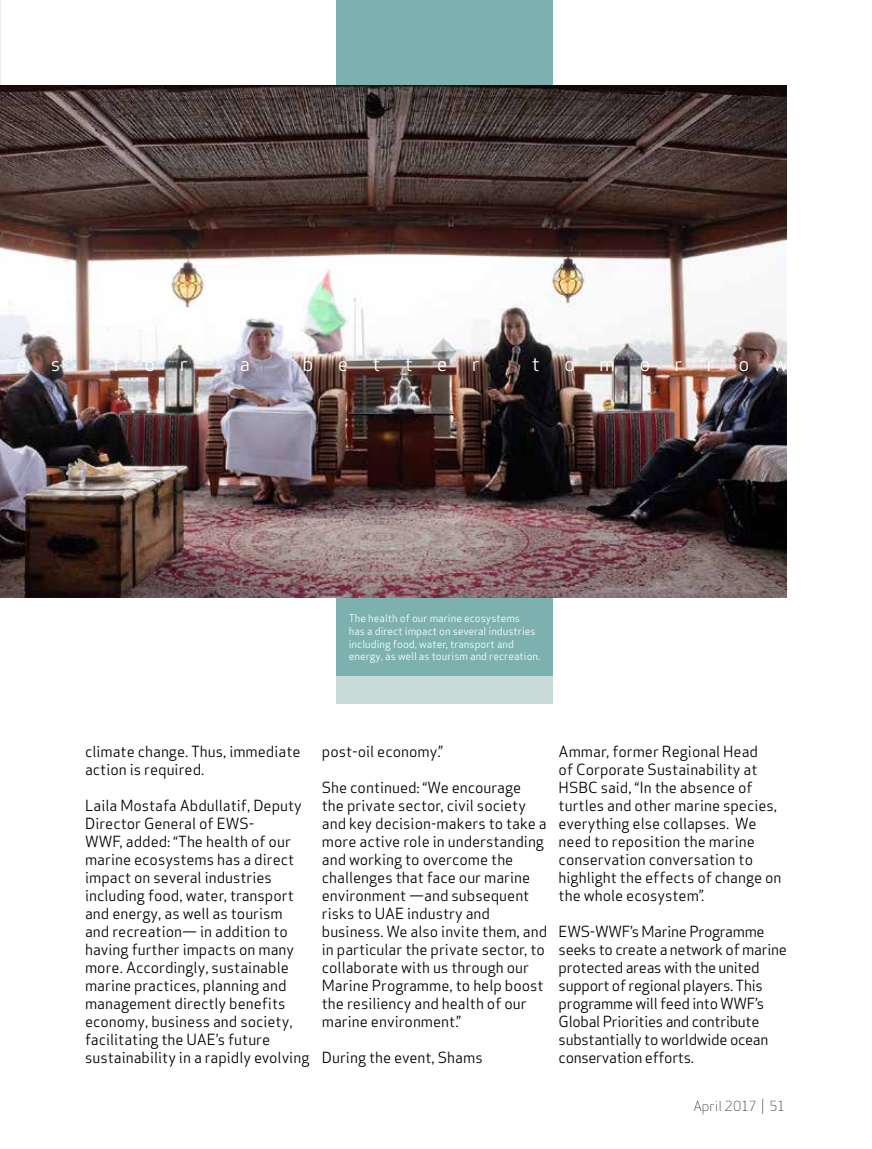
<style>
.page{position:relative;width:872px;height:1149px;background:#fff}
.page>*{position:absolute;margin:0;border:0;box-sizing:border-box;transform-origin:0 0}
.t1{font:19.5px "Apex New";color:#fff}
.t2{font:15px/18px "Apex Sans";color:#000}
.t3{font:15px/18px "Apex Sans";letter-spacing:-.02em;color:#000}
.t4{font:300 13.5px "Apex Sans";color:#000}
.t5{font:10.5px/12.6px "Apex Sans";color:#fff}
.s1{font-size:14.85px}
</style>
<div class="page">
<img style="left:0;top:0;width:1px;height:597px">
<div style="left:337px;top:0;width:216px;height:676px;background:#7cb1af"></div>
<img style="left:0;top:85px;width:787px;height:512px">
<div style="left:337px;top:676px;width:216px;height:28px;background:#c8dbd9"></div>
<h1 class="t1" style="left:16px;top:351px;width:11px">e</h1>
<h1 class="t1" style="left:51px;top:351px;width:10px">s</h1>
<h1 class="t1" style="left:113px;top:351px;width:9px">f</h1>
<h1 class="t1" style="left:145px;top:351px;width:12px">o</h1>
<h1 class="t1" style="left:180px;top:351px;width:9px">r</h1>
<h1 class="t1" style="left:240px;top:351px;width:11px">a</h1>
<h1 class="t1" style="left:303px;top:351px;width:12px">b</h1>
<h1 class="t1" style="left:338px;top:351px;width:11px">e</h1>
<h1 class="t1" style="left:373px;top:351px;width:9px">t</h1>
<h1 class="t1" style="left:405px;top:351px;width:9px">t</h1>
<h1 class="t1" style="left:437px;top:351px;width:11px">e</h1>
<h1 class="t1" style="left:472px;top:351px;width:9px">r</h1>
<h1 class="t1" style="left:532px;top:351px;width:9px">t</h1>
<h1 class="t1" style="left:564px;top:351px;width:12px">o</h1>
<h1 class="t1" style="left:599px;top:351px;width:17px">m</h1>
<h1 class="t1" style="left:639px;top:351px;width:12px">o</h1>
<h1 class="t1" style="left:675px;top:351px;width:9px">r</h1>
<h1 class="t1" style="left:707px;top:351px;width:9px">r</h1>
<h1 class="t1" style="left:739px;top:351px;width:12px">o</h1>
<h1 class="t1" style="left:774px;top:351px;width:15px">w</h1>
<p class="t5" style="left:349px;top:611px;width:193px">The health of our marine ecosystems<br>has a direct impact on several industries including food, water, transport and energy, as well as tourism and recreation.</p>
<p class="t2" style="left:85px;top:741px;width:217px">climate change. Thus, immediate action is required.</p>
<p class="t2" style="left:85px;top:795px;width:226px">Laila Mostafa Abdullatif, Deputy<br>Director General of EWS-<br>WWF, added: “The health of our marine ecosystems has a direct impact on several industries including food, water, transport and energy, as well as tourism and recreation— in addition to having further impacts on many more. Accordingly, sustainable marine practices, planning and management directly benefits economy, business and society, facilitating the UAE’s future sustainability in a rapidly evolving</p>
<p class="t2" style="left:322px;top:741px;width:123px">post-oil economy.”</p>
<p class="t2" style="left:322px;top:777px;width:227px">She continued: “We encourage<br>the private sector, civil society and key decision-makers to take a more active role in understanding and working to overcome the challenges that face our marine environment —and subsequent risks to UAE industry and business. We also invite them, and in particular the private sector, to collaborate with us through our<br>Marine Programme, to help boost the resiliency and health of our marine environment.”</p>
<p class="t2" style="left:322px;top:1047px;width:162px">During the event, Shams</p>
<p class="t2" style="left:558px;top:741px;width:224px">Ammar, former Regional Head<br>of Corporate Sustainability at<br>HSBC said, “In the absence of turtles and other marine species, everything else collapses. We need to reposition the marine conservation conversation to highlight the effects of change on the whole ecosystem”.</p>
<p class="t3" style="left:558px;top:921px;width:230px">EWS-WWF’s Marine Programme seeks to create a network of marine protected areas with the united support of regional players. This programme will feed into WWF’s<br>Global Priorities and contribute substantially to worldwide ocean conservation efforts.</p>
<p class="t4" style="left:693px;top:1097px;width:93px">April 2017 <span class="s1">|</span> 51</p>
</div>
